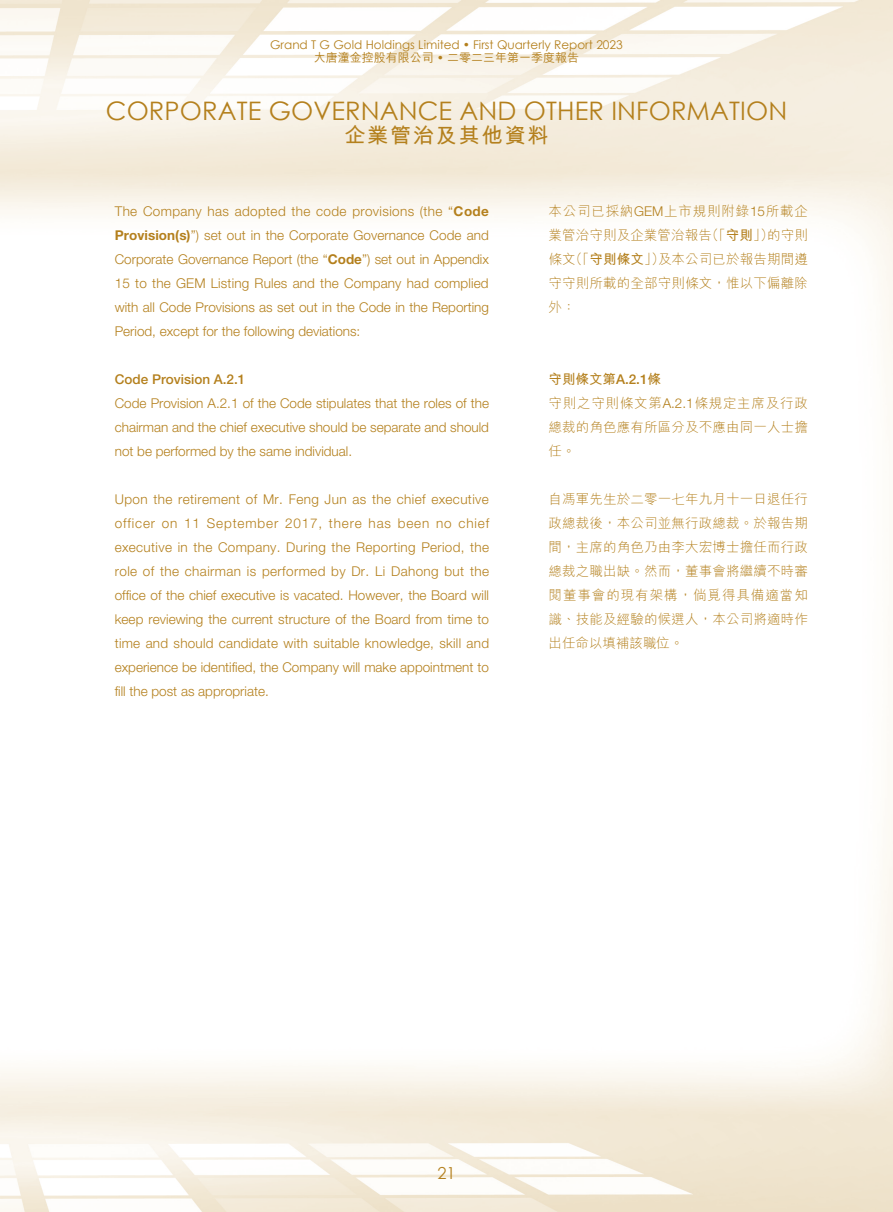
<style>
.page{position:relative;width:893px;height:1212px;background:#fff}
.page>*{position:absolute;margin:0;border:0;box-sizing:border-box;transform-origin:0 0}
.t1{font:25.5px "Century Gothic";letter-spacing:.005em;color:#b4801d}
.t2{font:700 21px "M Hei HK";letter-spacing:.09em;color:#b4801d}
.t3{font:16.5px "Century Gothic";color:#b4801d}
.t4{font:300 13.5px/24px "Helvetica Neue LT Std";color:#b4801d;text-align:justify}
.t5{font:300 13.5px/24px "M Hei HK";letter-spacing:.01em;color:#b4801d;text-align:justify}
.t6{font:500 13.5px "Helvetica Neue LT Std";color:#b4801d}
.t7{font:12px "Century Gothic";color:#b4801d}
.t8{font:500 12px "M Hei HK";color:#b4801d}
.s1{font-family:"Century Gothic";font-weight:400}
.s2{font-weight:700}
.s3{font-family:"Helvetica Neue LT Std"}
.s4{font-family:"Helvetica Neue LT Std";font-weight:500}
</style>
<div class="page">
<p class="t7" style="left:270px;top:36px;width:354px">Grand T G Gold Holdings Limited • First Quarterly Report 2023</p>
<p class="t8" style="left:314px;top:49px;width:267px">大唐潼金控股有限公司 <span class="s1">•</span> 二零二三年第一季度報告</p>
<h1 class="t1" style="left:106px;top:93px;width:683px">CORPORATE GOVERNANCE AND OTHER INFORMATION</h1>
<h2 class="t2" style="left:344px;top:120px;width:206px">企業管治及其他資料</h2>
<p class="t4" style="left:115px;top:199px;width:376px">The Company has adopted the code provisions (the “<span class="s2">Code Provision(s)</span>”) set out in the Corporate Governance Code and Corporate Governance Report (the “<span class="s2">Code</span>”) set out in Appendix 15 to the GEM Listing Rules and the Company had complied with all Code Provisions as set out in the Code in the Reporting Period, except for the following deviations:</p>
<p class="t6" style="left:115px;top:371px;width:132px">Code Provision A.2.1</p>
<p class="t4" style="left:115px;top:391px;width:376px">Code Provision A.2.1 of the Code stipulates that the roles of the chairman and the chief executive should be separate and should not be performed by the same individual.</p>
<p class="t4" style="left:115px;top:487px;width:376px">Upon the retirement of Mr. Feng Jun as the chief executive officer on 11 September 2017, there has been no chief executive in the Company. During the Reporting Period, the role of the chairman is performed by Dr. Li Dahong but the office of the chief executive is vacated. However, the Board will keep reviewing the current structure of the Board from time to time and should candidate with suitable knowledge, skill and experience be identified, the Company will make appointment to fill the post as appropriate.</p>
<p class="t5" style="left:548px;top:199px;width:261px">本公司已採納<span class="s3">GEM</span>上市規則附錄<span class="s3">15</span>所載企業管治守則及企業管治報告（「<span class="s2">守則</span>」）的守則條文（「<span class="s2">守則條文</span>」）及本公司已於報告期間遵守守則所載的全部守則條文，惟以下偏離除外：</p>
<p class="t5" style="left:548px;top:367px;width:261px;text-align:left"><span class="s2">守則條文第</span><span class="s4">A.2.1</span><span class="s2">條<br></span>守則之守則條文第<span class="s3">A.2.1</span>條規定主席及行政總裁的角色應有所區分及不應由同一人士擔任。</p>
<p class="t5" style="left:548px;top:487px;width:261px">自馮軍先生於二零一七年九月十一日退任行政總裁後，本公司並無行政總裁。於報告期間，主席的角色乃由李大宏博士擔任而行政總裁之職出缺。然而，董事會將繼續不時審閱董事會的現有架構，倘覓得具備適當知識、技能及經驗的候選人，本公司將適時作出任命以填補該職位。</p>
<p class="t3" style="left:437px;top:1162px;width:20px">21</p>
</div>
